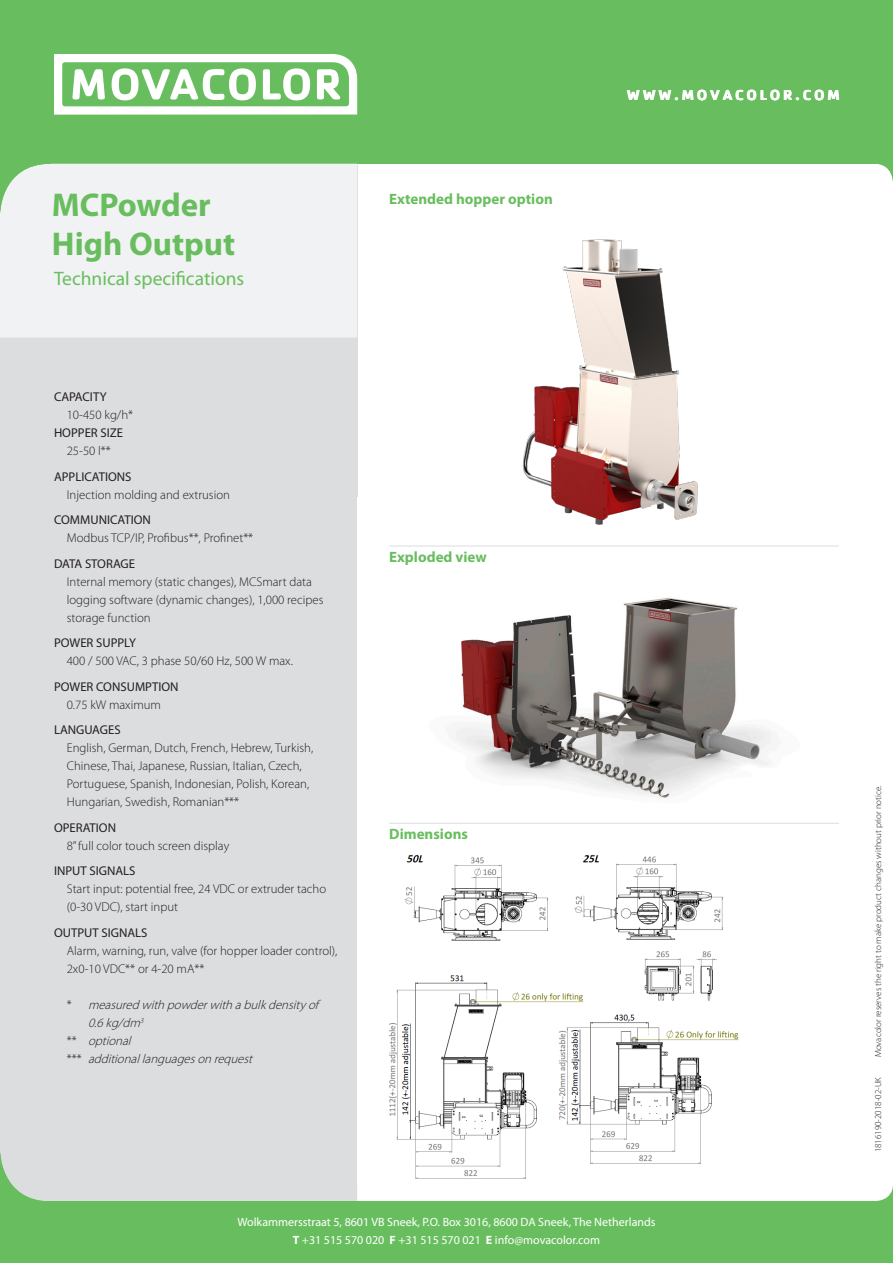
<style>
.page{position:relative;width:893px;height:1263px;background:#fff}
.page>*{position:absolute;margin:0;border:0;box-sizing:border-box;transform-origin:0 0}
.t1{font:700 33px "Myriad Pro";color:#68be5e}
.t2{font:19.5px "Myriad Pro";color:#68be5e}
.t3{font:700 15px "Myriad Pro";color:#68be5e}
.t4{font:700 15px "Cachet Std";letter-spacing:.18em;color:#fff}
.t5{font:300 12.75px "Myriad Pro";color:#231f20}
.t6{font:12.75px "Myriad Pro";color:#231f20}
.t7{font:italic 300 12.75px "Myriad Pro";color:#231f20}
.t8{font:12px/18px "Myriad Pro";color:#fff;text-align:center}
.t9{font:300 9px "Myriad Pro";color:#231f20}
.s1{font-style:normal}
.s2{font-weight:700}
</style>
<div class="page">
<div style="left:0;top:1201px;width:893px;height:62px;background:#68be5e"></div>
<div style="left:0;top:0;width:893px;height:164px;background:#68be5e"></div>
<div style="left:0;top:165px;width:357px;height:1036px;background:#dcdddf"></div>
<img style="left:523px;top:239px;width:175px;height:286px">
<img style="left:456px;top:597px;width:315px;height:201px">
<svg style="left:0;top:1152px;width:51px;height:100px"></svg>
<svg style="left:0;top:54px;width:357px;height:283px"></svg>
<svg style="left:878px;top:164px;width:15px;height:18px"></svg>
<hr style="left:389px;top:546px;width:450px;height:1px;background:#dcdddf">
<hr style="left:389px;top:823px;width:450px;height:1px;background:#dcdddf">
<img style="left:388px;top:855px;width:351px;height:324px">
<p class="t1" style="left:52px;top:186px;width:160px">MCPowder</p>
<p class="t1" style="left:52px;top:226px;width:185px">High Output</p>
<h2 class="t2" style="left:54px;top:268px;width:192px">Technical specifications</h2>
<p class="t3" style="left:389px;top:191px;width:165px">Extended hopper option</p>
<p class="t4" style="left:627px;top:85px;width:214px">WWW.MOVACOLOR.COM</p>
<p class="t6" style="left:54px;top:390px;width:54px">CAPACITY</p>
<p class="t5" style="left:67px;top:408px;width:68px">10-450 kg/h*</p>
<p class="t6" style="left:54px;top:426px;width:71px">HOPPER SIZE</p>
<p class="t5" style="left:67px;top:444px;width:46px">25-50 l**</p>
<p class="t6" style="left:54px;top:469px;width:79px">APPLICATIONS</p>
<p class="t5" style="left:67px;top:487px;width:165px">Injection molding and extrusion</p>
<p class="t6" style="left:54px;top:513px;width:98px">COMMUNICATION</p>
<p class="t5" style="left:67px;top:531px;width:188px">Modbus TCP/IP, Profibus**, Profinet**</p>
<p class="t6" style="left:54px;top:556px;width:83px">DATA STORAGE</p>
<p class="t5" style="left:67px;top:574px;width:247px">Internal memory (static changes), MCSmart data</p>
<p class="t5" style="left:67px;top:592px;width:258px">logging software (dynamic changes), 1,000 recipes</p>
<p class="t5" style="left:67px;top:610px;width:85px">storage function</p>
<p class="t6" style="left:54px;top:636px;width:84px">POWER SUPPLY</p>
<p class="t5" style="left:67px;top:654px;width:228px">400 / 500 VAC, 3 phase 50/60 Hz, 500 W max.</p>
<p class="t6" style="left:54px;top:679px;width:126px">POWER CONSUMPTION</p>
<p class="t5" style="left:67px;top:697px;width:96px">0.75 kW maximum</p>
<p class="t6" style="left:54px;top:723px;width:68px">LANGUAGES</p>
<p class="t5" style="left:67px;top:741px;width:248px">English, German, Dutch, French, Hebrew, Turkish,</p>
<p class="t5" style="left:67px;top:759px;width:237px">Chinese, Thai, Japanese, Russian, Italian, Czech,</p>
<p class="t5" style="left:67px;top:777px;width:244px">Portuguese, Spanish, Indonesian, Polish, Korean,</p>
<p class="t5" style="left:67px;top:795px;width:174px">Hungarian, Swedish, Romanian***</p>
<p class="t6" style="left:54px;top:820px;width:64px">OPERATION</p>
<p class="t5" style="left:67px;top:838px;width:164px">8” full color touch screen display</p>
<p class="t6" style="left:54px;top:864px;width:83px">INPUT SIGNALS</p>
<p class="t5" style="left:67px;top:882px;width:261px">Start input: potential free, 24 VDC or extruder tacho</p>
<p class="t5" style="left:67px;top:900px;width:113px">(0-30 VDC), start input</p>
<p class="t6" style="left:54px;top:925px;width:95px">OUTPUT SIGNALS</p>
<p class="t5" style="left:67px;top:943px;width:272px">Alarm, warning, run, valve (for hopper loader control),</p>
<p class="t5" style="left:67px;top:961px;width:139px">2x0-10 VDC** or 4-20 mA**</p>
<p class="t7" style="left:67px;top:997px;width:253px"><span class="s1">*</span> measuredwithpowderwithabulkdensityof</p>
<p class="t7" style="left:88px;top:1015px;width:59px">0.6kg/dm<sup>3</sup></p>
<p class="t7" style="left:67px;top:1033px;width:69px"><span class="s1">* *</span> optional</p>
<p class="t7" style="left:67px;top:1051px;width:191px"><span class="s1">* * *</span> additionallanguagesonrequest</p>
<p class="t3" style="left:389px;top:548px;width:99px">Exploded view</p>
<p class="t3" style="left:389px;top:825px;width:80px">Dimensions</p>
<p class="t8" style="left:237px;top:1213px;width:420px">Wolkammersstraat 5, 8601 VB Sneek, P.O. Box 3016, 8600 DA Sneek, The Netherlands<br><span class="s2">T</span> +31 515 570 020 <span class="s2">F</span> +31 515 570 021 <span class="s2">E</span> info@movacolor.com</p>
<p class="t9" style="left:873px;top:1057px;width:274px;rotate:-90deg">Movacolor reserves the right to make product changes without prior notice.</p>
<p class="t9" style="left:873px;top:1152px;width:77px;rotate:-90deg">1816190-2018-02-UK</p>
</div>
